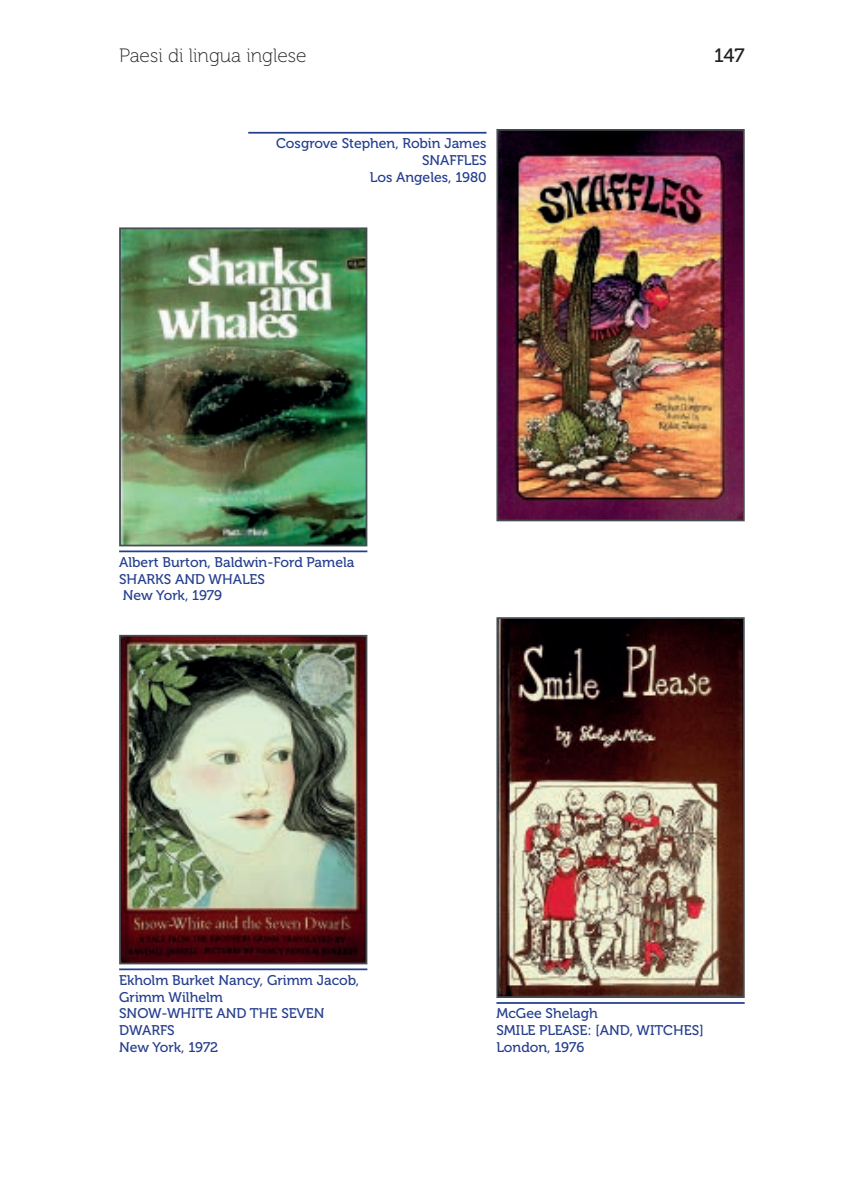
<style>
.page{position:relative;width:844px;height:1191px;background:#fff}
.page>*{position:absolute;margin:0;border:0;box-sizing:border-box;transform-origin:0 0}
.t1{font:19.25px "Museo 100";color:#231f20}
.t2{font:19.25px "Museo 500";color:#231f20}
.DIDA{font:14px/16.8px "Museo 500";color:#243e8e}
.DIDA_SX{font:14px "Museo 500";color:#243e8e}
</style>
<div class="page">
<img style="left:122px;top:638px;width:242px;height:323px">
<div style="left:119px;top:635px;width:248px;height:329px;border:2px solid #454c52"></div>
<hr style="left:119px;top:968px;width:248px;height:2px;background:#243e8e">
<img style="left:499px;top:132px;width:242px;height:386px">
<div style="left:496px;top:129px;width:248px;height:392px;border:2px solid #454c52"></div>
<hr style="left:248px;top:132px;width:238px;height:2px;background:#243e8e">
<img style="left:499px;top:620px;width:242px;height:375px">
<div style="left:496px;top:617px;width:248px;height:381px;border:2px solid #454c52"></div>
<hr style="left:496px;top:1002px;width:248px;height:1px;background:#243e8e">
<img style="left:122px;top:230px;width:242px;height:313px">
<div style="left:119px;top:227px;width:248px;height:319px;border:2px solid #454c52"></div>
<hr style="left:119px;top:550px;width:248px;height:2px;background:#243e8e">
<h1 class="t1" style="left:119px;top:45px;width:189px">Paesi di lingua inglese</h1>
<h1 class="t2" style="left:714px;top:44px;width:32px">147</h1>
<p class="DIDA_SX" style="left:276px;top:136px;width:212px">Cosgrove Stephen, Robin James</p>
<p class="DIDA_SX" style="left:422px;top:152px;width:66px">SNAFFLES</p>
<p class="DIDA_SX" style="left:370px;top:169px;width:118px">Los Angeles, 1980</p>
<p class="DIDA" style="left:119px;top:554px;width:237px">Albert Burton, Baldwin-Ford Pamela</p>
<p class="DIDA" style="left:119px;top:570px;width:147px">SHARKS AND WHALES</p>
<p class="DIDA" style="left:123px;top:587px;width:100px">New York, 1979</p>
<p class="DIDA" style="left:119px;top:971px;width:241px">Ekholm Burket Nancy, Grimm Jacob,<br>Grimm Wilhelm</p>
<p class="DIDA" style="left:119px;top:1005px;width:207px">SNOW-WHITE AND THE SEVEN<br>DWARFS</p>
<p class="DIDA" style="left:119px;top:1039px;width:101px">New York, 1972</p>
<p class="DIDA" style="left:496px;top:1005px;width:103px">McGee Shelagh</p>
<p class="DIDA" style="left:496px;top:1022px;width:209px">SMILE PLEASE: [AND, WITCHES]</p>
<p class="DIDA" style="left:496px;top:1039px;width:89px">London, 1976</p>
</div>
